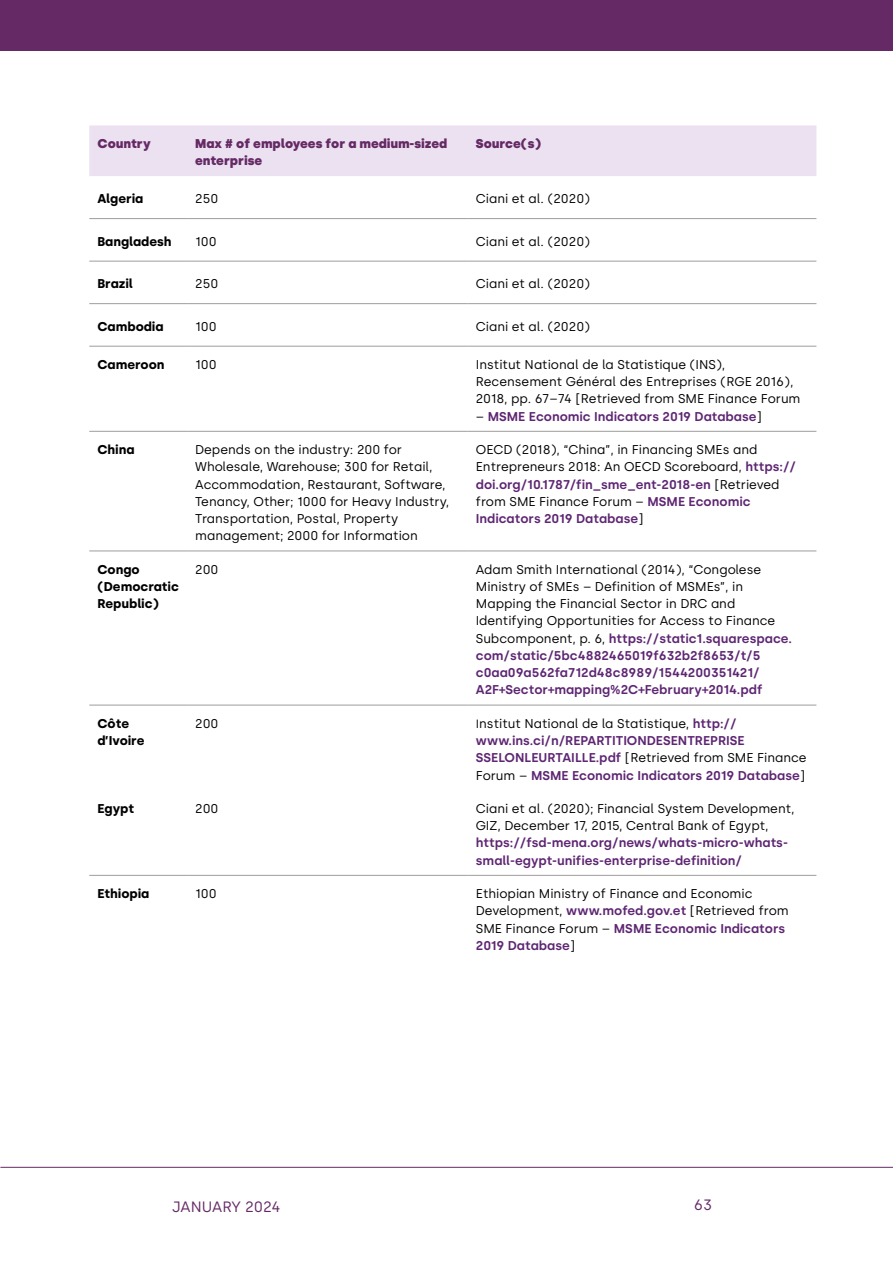
<style>
.page{position:relative;width:893px;height:1263px;background:#fff}
.page>*{position:absolute;margin:0;border:0;box-sizing:border-box;transform-origin:0 0}
.t1{font:15px "Silka";color:#652a65}
.t2{font:12.75px/17.2px "Silka";color:#000}
.t3{font:600 12.75px/17.2px "Silka";color:#5e2673}
.t4{font:700 12.75px/17.2px "Silka";color:#000}
.t5{font:900 12.75px/17.2px "Silka";color:#652a65}
.s1{font-weight:400;color:#000}
.s2{font-weight:600;color:#5e2673}
.s3{font-weight:400;font-size:12px;color:#000}
</style>
<div class="page">
<div style="left:0;top:0;width:893px;height:51px;background:#652a65"></div>
<hr style="left:0;top:1167px;width:893px;height:1px;background:#652a65">
<div style="left:89px;top:125px;width:727px;height:51px;background:#ece1f1"></div>
<hr style="left:89px;top:218px;width:98px;height:1px;background:#9d9d9c">
<hr style="left:89px;top:261px;width:98px;height:1px;background:#9d9d9c">
<hr style="left:89px;top:303px;width:98px;height:1px;background:#9d9d9c">
<hr style="left:89px;top:346px;width:98px;height:1px;background:#9d9d9c">
<hr style="left:89px;top:431px;width:98px;height:1px;background:#9d9d9c">
<hr style="left:89px;top:551px;width:98px;height:1px;background:#9d9d9c">
<hr style="left:89px;top:705px;width:98px;height:1px;background:#9d9d9c">
<hr style="left:89px;top:875px;width:98px;height:1px;background:#9d9d9c">
<hr style="left:187px;top:218px;width:281px;height:1px;background:#9d9d9c">
<hr style="left:187px;top:261px;width:281px;height:1px;background:#9d9d9c">
<hr style="left:187px;top:303px;width:281px;height:1px;background:#9d9d9c">
<hr style="left:187px;top:346px;width:281px;height:1px;background:#9d9d9c">
<hr style="left:187px;top:431px;width:281px;height:1px;background:#9d9d9c">
<hr style="left:187px;top:551px;width:281px;height:1px;background:#9d9d9c">
<hr style="left:187px;top:705px;width:281px;height:1px;background:#9d9d9c">
<hr style="left:187px;top:875px;width:281px;height:1px;background:#9d9d9c">
<hr style="left:468px;top:218px;width:348px;height:1px;background:#9d9d9c">
<hr style="left:468px;top:261px;width:348px;height:1px;background:#9d9d9c">
<hr style="left:468px;top:303px;width:348px;height:1px;background:#9d9d9c">
<hr style="left:468px;top:346px;width:348px;height:1px;background:#9d9d9c">
<hr style="left:468px;top:431px;width:348px;height:1px;background:#9d9d9c">
<hr style="left:468px;top:551px;width:348px;height:1px;background:#9d9d9c">
<hr style="left:468px;top:705px;width:348px;height:1px;background:#9d9d9c">
<hr style="left:468px;top:875px;width:348px;height:1px;background:#9d9d9c">
<p class="t5" style="left:97px;top:135px;width:55px">Country</p>
<p class="t5" style="left:195px;top:135px;width:253px">Max # of employees for a medium-sized enterprise</p>
<p class="t5" style="left:476px;top:135px;width:67px">Source(s)</p>
<p class="t4" style="left:97px;top:190px;width:47px">Algeria</p>
<p class="t2" style="left:195px;top:190px;width:25px">250</p>
<p class="t2" style="left:476px;top:190px;width:116px">Ciani et al. (2020)</p>
<p class="t4" style="left:97px;top:233px;width:76px">Bangladesh</p>
<p class="t2" style="left:195px;top:233px;width:23px">100</p>
<p class="t2" style="left:476px;top:233px;width:116px">Ciani et al. (2020)</p>
<p class="t4" style="left:97px;top:275px;width:37px">Brazil</p>
<p class="t2" style="left:195px;top:275px;width:25px">250</p>
<p class="t2" style="left:476px;top:275px;width:116px">Ciani et al. (2020)</p>
<p class="t4" style="left:97px;top:318px;width:68px">Cambodia</p>
<p class="t2" style="left:195px;top:318px;width:23px">100</p>
<p class="t2" style="left:476px;top:318px;width:116px">Ciani et al. (2020)</p>
<p class="t4" style="left:97px;top:356px;width:69px">Cameroon</p>
<p class="t2" style="left:195px;top:356px;width:23px">100</p>
<p class="t2" style="left:476px;top:356px;width:326px">Institut National de la Statistique (INS),<br>Recensement Général des Entreprises (RGE 2016),<br>2018, pp. 67–74 [Retrieved from SME Finance Forum</p>
<p class="t3" style="left:476px;top:408px;width:288px"><span class="s1">–</span> MSME Economic Indicators 2019 Database<span class="s1">]</span></p>
<p class="t4" style="left:97px;top:441px;width:39px">China</p>
<p class="t2" style="left:195px;top:441px;width:255px">Depends on the industry: 200 for Wholesale, Warehouse; 300 for Retail, Accommodation, Restaurant, Software, Tenancy, Other; 1000 for Heavy Industry, Transportation, Postal, Property management; 2000 for Information</p>
<p class="t2" style="left:476px;top:441px;width:322px">OECD (2018), “China”, in Financing SMEs and Entrepreneurs 2018: An OECD Scoreboard, <span class="s2">https:// doi.org/10.1787/fin_sme_ent-2018-en</span> [Retrieved from SME Finance Forum – <span class="s2">MSME Economic Indicators 2019 Database</span>]</p>
<p class="t4" style="left:97px;top:561px;width:83px">Congo (Democratic<br>Republic)</p>
<p class="t2" style="left:195px;top:561px;width:25px">200</p>
<p class="t2" style="left:476px;top:561px;width:318px">Adam Smith International (2014), “Congolese Ministry of SMEs – Definition of MSMEs”, in Mapping the Financial Sector in DRC and Identifying Opportunities for Access to Finance Subcomponent, p. 6, <span class="s2">https://static1.squarespace. com/static/5bc4882465019f632b2f8653/t/5 c0aa09a562fa712d48c8989/1544200351421/ A2F+Sector+mapping%2C+February+2014.pdf</span></p>
<p class="t4" style="left:97px;top:715px;width:49px">Côte d’Ivoire</p>
<p class="t2" style="left:195px;top:715px;width:25px">200</p>
<p class="t3" style="left:476px;top:715px;width:332px"><span class="s3">I</span><span class="s1">nstitut National de la Statistique,</span> http:// www.ins.ci/n/REPARTITIONDESENTREPRISE SSELONLEURTAILLE.pdf <span class="s1">[Retrieved from SME Finance Forum –</span> MSME Economic Indicators 2019 Database<span class="s1">]</span></p>
<p class="t4" style="left:97px;top:800px;width:38px">Egypt</p>
<p class="t2" style="left:195px;top:800px;width:25px">200</p>
<p class="t2" style="left:476px;top:800px;width:320px">Ciani et al. (2020); Financial System Development,<br>GIZ, December 17, 2015, Central Bank of Egypt,</p>
<p class="t3" style="left:476px;top:834px;width:314px">https://fsd-mena.org/news/whats-micro-whats&shy;small-egypt-unifies-enterprise-definition/</p>
<p class="t4" style="left:97px;top:885px;width:53px">Ethiopia</p>
<p class="t2" style="left:195px;top:885px;width:23px">100</p>
<p class="t2" style="left:476px;top:885px;width:314px">Ethiopian Ministry of Finance and Economic Development, <span class="s2">www.mofed.gov.et</span> [Retrieved from SME Finance Forum – <span class="s2">MSME Economic Indicators 2019 Database</span>]</p>
<p class="t1" style="left:172px;top:1198px;width:110px">JANUARY 2024</p>
<p class="t1" style="left:694px;top:1195px;width:20px">63</p>
</div>
